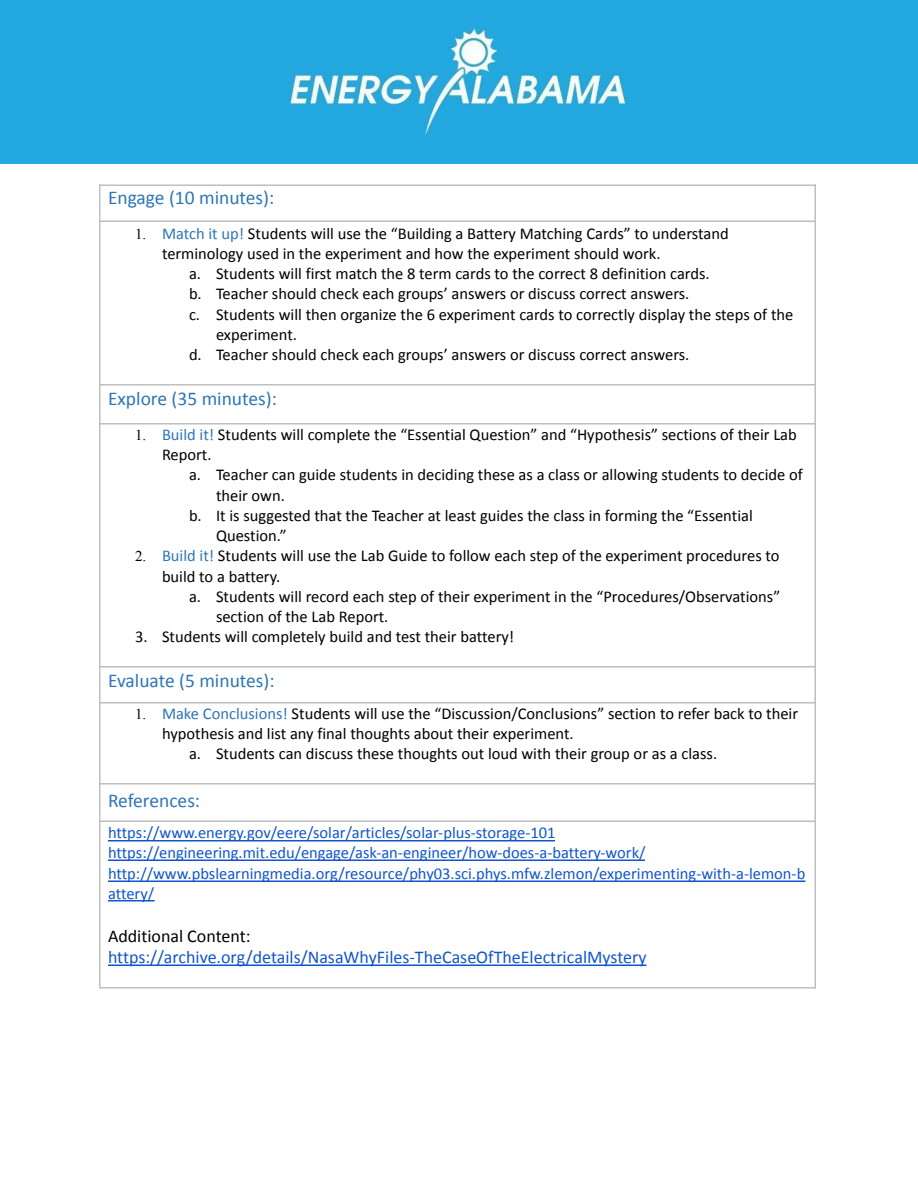
<style>
.page{position:relative;width:918px;height:1188px;background:#fff}
.page>*{position:absolute;margin:0;border:0;box-sizing:border-box;transform-origin:0 0}
.t1{font:19.5px "Calibri";color:#2e75b5}
.t2{font:18px "Calibri";color:#15c}
.t3{font:18px "Calibri";color:#000}
.t4{font:16.5px/20.2px "Calibri";color:#000}
.t5{font:16.5px/20.2px "Calibri";color:#15c}
.s1{font-family:"Times New Roman";font-size:15px}
.s2{color:#2e75b5}
</style>
<div class="page">
<hr style="left:108px;top:840px;width:447px;height:2px;background:#15c">
<hr style="left:108px;top:860px;width:537px;height:1px;background:#15c">
<hr style="left:108px;top:881px;width:698px;height:1px;background:#15c">
<hr style="left:108px;top:900px;width:46px;height:2px;background:#15c">
<hr style="left:108px;top:964px;width:538px;height:2px;background:#15c">
<hr style="left:99px;top:184px;width:1px;height:805px;background:#bfbfbf">
<hr style="left:815px;top:184px;width:1px;height:805px;background:#bfbfbf">
<hr style="left:99px;top:184px;width:717px;height:2px;background:#bfbfbf">
<hr style="left:99px;top:221px;width:717px;height:1px;background:#bfbfbf">
<hr style="left:99px;top:384px;width:717px;height:2px;background:#bfbfbf">
<hr style="left:99px;top:423px;width:717px;height:2px;background:#bfbfbf">
<hr style="left:99px;top:666px;width:717px;height:1px;background:#bfbfbf">
<hr style="left:99px;top:702px;width:717px;height:1px;background:#bfbfbf">
<hr style="left:99px;top:783px;width:717px;height:2px;background:#bfbfbf">
<hr style="left:99px;top:820px;width:717px;height:2px;background:#bfbfbf">
<hr style="left:99px;top:987px;width:717px;height:2px;background:#bfbfbf">
<div style="left:0;top:0;width:918px;height:163px;background:#23a8e0"></div>
<p class="t1" style="left:108px;top:190px;width:168px">Engage (10 minutes):</p>
<p class="t4" style="left:162px;top:224px;width:568px;text-indent:-27px"><span class="s1">1.</span> <span class="s2">Match it up!</span> Students will use the “Building a Battery Matching Cards” to understand terminology used in the experiment and how the experiment should work.</p>
<p class="t4" style="left:189px;top:265px;width:522px">a. Students will first match the 8 term cards to the correct 8 definition cards.</p>
<p class="t4" style="left:189px;top:285px;width:502px">b. Teacher should check each groups’ answers or discuss correct answers.</p>
<p class="t4" style="left:189px;top:305px;width:606px">c. Students will then organize the 6 experiment cards to correctly display the steps of the</p>
<p class="t4" style="left:216px;top:326px;width:83px">experiment.</p>
<p class="t4" style="left:189px;top:346px;width:502px">d. Teacher should check each groups’ answers or discuss correct answers.</p>
<p class="t1" style="left:108px;top:390px;width:170px">Explore (35 minutes):</p>
<p class="t4" style="left:162px;top:426px;width:636px;text-indent:-27px"><span class="s1">1.</span> <span class="s2">Build it!</span> Students will complete the “Essential Question” and “Hypothesis” sections of their Lab<br>Report.</p>
<p class="t4" style="left:189px;top:466px;width:615px">a. Teacher can guide students in deciding these as a class or allowing students to decide of</p>
<p class="t4" style="left:216px;top:486px;width:70px">their own.</p>
<p class="t4" style="left:189px;top:507px;width:565px">b. It is suggested that the Teacher at least guides the class in forming the “Essential</p>
<p class="t4" style="left:216px;top:527px;width:72px">Question.”</p>
<p class="t4" style="left:162px;top:547px;width:619px;text-indent:-27px"><span class="s1">2.</span> <span class="s2">Build it!</span> Students will use the Lab Guide to follow each step of the experiment procedures to build to a battery.</p>
<p class="t4" style="left:216px;top:588px;width:566px;text-indent:-27px">a. Students will record each step of their experiment in the “Procedures/Observations” section of the Lab Report.</p>
<p class="t4" style="left:135px;top:628px;width:381px">3. Students will completely build and test their battery!</p>
<p class="t1" style="left:108px;top:672px;width:168px">Evaluate (5 minutes):</p>
<p class="t4" style="left:135px;top:705px;width:665px"><span class="s1">1.</span> <span class="s2">Make Conclusions!</span> Students will use the “Discussion/Conclusions” section to refer back to their</p>
<p class="t4" style="left:162px;top:725px;width:413px">hypothesis and list any final thoughts about their experiment.</p>
<p class="t4" style="left:189px;top:745px;width:530px">a. Students can discuss these thoughts out loud with their group or as a class.</p>
<p class="t1" style="left:108px;top:792px;width:94px">References:</p>
<p class="t5" style="left:108px;top:824px;width:699px">https://www.energy.gov/eere/solar/articles/solar-plus-storage-101 https://engineering.mit.edu/engage/ask-an-engineer/how-does-a-battery-work/ http://www.pbslearningmedia.org/resource/phy03.sci.phys.mfw.zlemon/experimenting-with-a-lemon-b attery/</p>
<p class="t3" style="left:108px;top:929px;width:144px">Additional Content:</p>
<p class="t2" style="left:108px;top:950px;width:540px">https://archive.org/details/NasaWhyFiles-TheCaseOfTheElectricalMystery</p>
</div>
